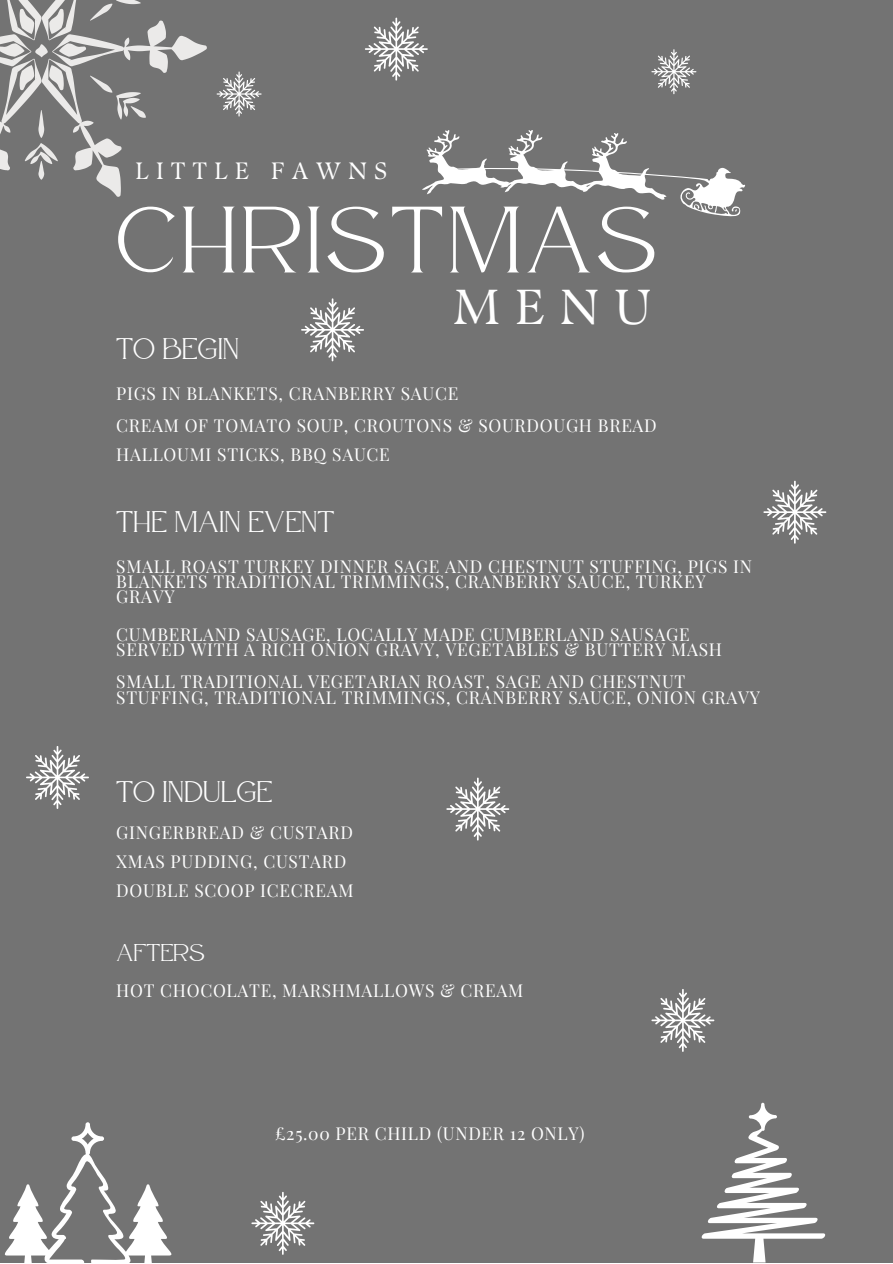
<style>
.page{position:relative;width:893px;height:1264px;background:#fff}
.page>*{position:absolute;margin:0;border:0;box-sizing:border-box;transform-origin:0 0}
.t1{font:94.05px "Atteron";letter-spacing:.04em;color:#fff}
.t2{font:49.05px "TY Serif D";color:#fff}
.t3{font:29.85px "Atteron";color:#fff}
.t4{font:24.3px "Atteron";color:#fff}
.t5{font:23.55px "TY Serif D";letter-spacing:.32em;color:#fff}
.t6{font:17.4px/15.3px "Playfair Display";letter-spacing:.04em;color:#fff}
</style>
<div class="page">
<div style="left:0;top:0;width:892px;height:1262px;background:#737373"></div>
<svg style="left:422px;top:130px;width:324px;height:87px"></svg>
<svg style="left:0;top:0;width:207px;height:197px"></svg>
<svg style="left:701px;top:1102px;width:125px;height:160px"></svg>
<svg style="left:4px;top:1122px;width:168px;height:140px"></svg>
<svg style="left:26px;top:746px;width:63px;height:63px"></svg>
<svg style="left:446px;top:777px;width:63px;height:63px"></svg>
<svg style="left:763px;top:480px;width:63px;height:63px"></svg>
<svg style="left:651px;top:989px;width:63px;height:62px"></svg>
<svg style="left:251px;top:1192px;width:63px;height:62px"></svg>
<svg style="left:301px;top:298px;width:63px;height:63px"></svg>
<svg style="left:365px;top:18px;width:332px;height:77px"></svg>
<svg style="left:217px;top:72px;width:44px;height:44px"></svg>
<p class="t5" style="left:135px;top:157px;width:253px">LITTLE FAWNS</p>
<p class="t1" style="left:116px;top:185px;width:542px">CHRISTMAS</p>
<p class="t2" style="left:453px;top:278px;width:199px">MENU</p>
<p class="t3" style="left:116px;top:331px;width:124px">TO BEGIN</p>
<p class="t6" style="left:116px;top:385px;width:343px">PIGS IN BLANKETS, CRANBERRY SAUCE</p>
<p class="t6" style="left:116px;top:417px;width:542px">CREAM OF TOMATO SOUP, CROUTONS &amp; SOURDOUGH BREAD</p>
<p class="t6" style="left:116px;top:446px;width:275px">HALLOUMI STICKS, BBQ SAUCE</p>
<p class="t3" style="left:116px;top:504px;width:220px">THE MAIN EVENT</p>
<p class="t6" style="left:116px;top:558px;width:637px">SMALL ROAST TURKEY DINNER SAGE AND CHESTNUT STUFFING, PIGS IN<br>BLANKETS TRADITIONAL TRIMMINGS, CRANBERRY SAUCE, TURKEY<br>GRAVY</p>
<p class="t6" style="left:116px;top:625px;width:607px">CUMBERLAND SAUSAGE, LOCALLY MADE CUMBERLAND SAUSAGE<br>SERVED WITH A RICH ONION GRAVY, VEGETABLES &amp; BUTTERY MASH</p>
<p class="t6" style="left:116px;top:673px;width:645px">SMALL TRADITIONAL VEGETARIAN ROAST, SAGE AND CHESTNUT<br>STUFFING, TRADITIONAL TRIMMINGS, CRANBERRY SAUCE, ONION GRAVY</p>
<p class="t3" style="left:116px;top:773px;width:158px">TO INDULGE</p>
<p class="t6" style="left:116px;top:824px;width:238px">GINGERBREAD &amp; CUSTARD</p>
<p class="t6" style="left:116px;top:853px;width:232px">XMAS PUDDING, CUSTARD</p>
<p class="t6" style="left:116px;top:881px;width:239px">DOUBLE SCOOP ICECREAM</p>
<p class="t4" style="left:116px;top:938px;width:90px">AFTERS</p>
<p class="t6" style="left:116px;top:981px;width:408px">HOT CHOCOLATE, MARSHMALLOWS &amp; CREAM</p>
<p class="t6" style="left:275px;top:1124px;width:311px">£25.00 PER CHILD (UNDER 12 ONLY)</p>
</div>
